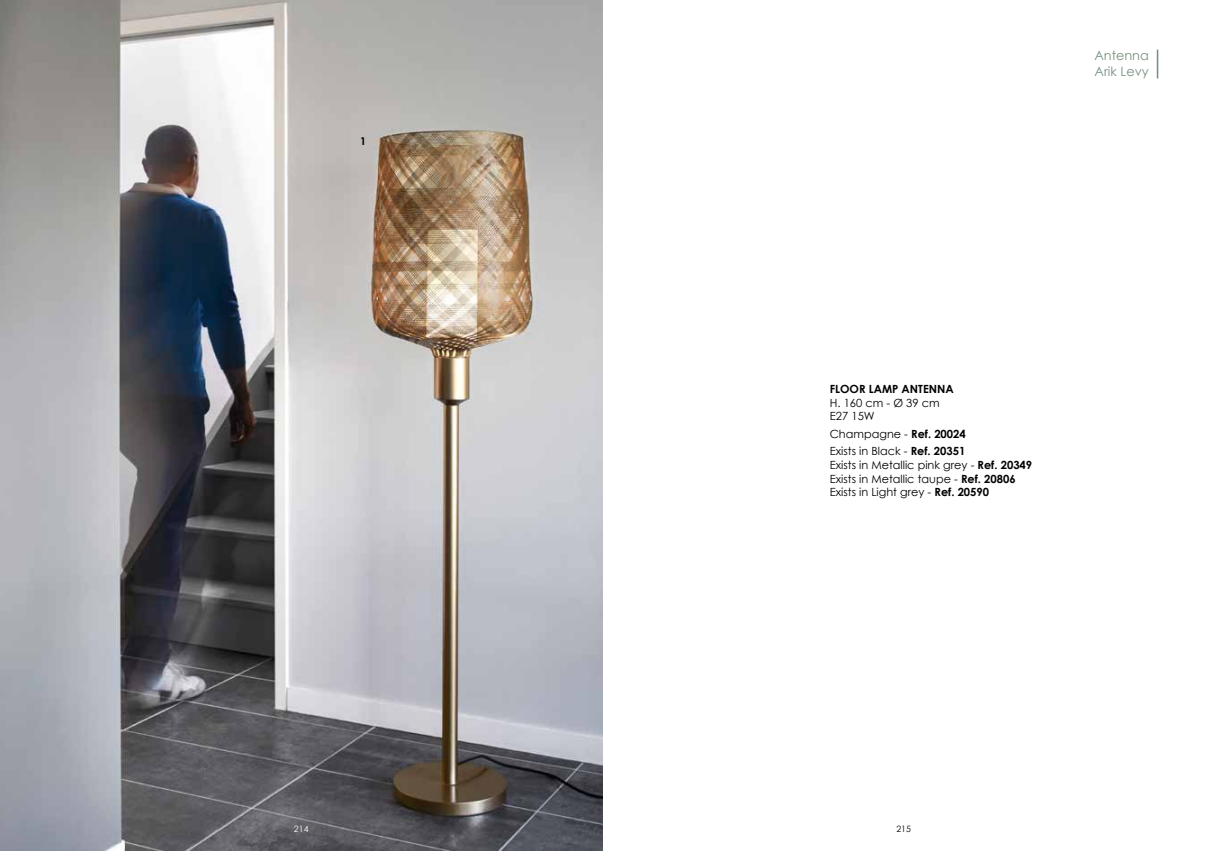
<style>
.page{position:relative;width:1205px;height:851px;background:#fff}
.page>*{position:absolute;margin:0;border:0;box-sizing:border-box;transform-origin:0 0}
.t1{font:12.88px/15.4px "Century Gothic";color:#75917e}
.t2{font:11.25px/13.8px "Century Gothic";color:#000}
.t3{font:700 11.25px "Century Gothic";color:#000}
.t4{font:700 10.62px "Century Gothic";color:#000}
.t5{font:8.75px "Century Gothic";color:#fff}
.t6{font:8.75px "Century Gothic";color:#000}
.s1{font-weight:700}
</style>
<div class="page">
<img style="left:0;top:0;width:602px;height:850px">
<svg style="left:1157px;top:50px;width:1px;height:28px"></svg>
<p class="t4" style="left:360px;top:133px;width:7px">1</p>
<p class="t1" style="left:1094px;top:48px;width:56px">Antenna<br>Arik Levy</p>
<p class="t3" style="left:830px;top:380px;width:125px">FLOOR LAMP ANTENNA</p>
<p class="t2" style="left:830px;top:395px;width:111px">H. 160 cm - Ø 39 cm<br>E27 15W</p>
<p class="t2" style="left:830px;top:425px;width:137px;line-height:17.2px">Champagne - <span class="s1">Ref. 20024<br></span>Exists in Black - <span class="s1">Ref. 20351</span></p>
<p class="t2" style="left:830px;top:457px;width:204px">Exists in Metallic pink grey - <span class="s1">Ref. 20349<br></span>Exists in Metallic taupe - <span class="s1">Ref. 20806<br></span>Exists in Light grey - <span class="s1">Ref. 20590</span></p>
<p class="t5" style="left:294px;top:822px;width:16px">214</p>
<p class="t6" style="left:896px;top:822px;width:16px">215</p>
</div>
